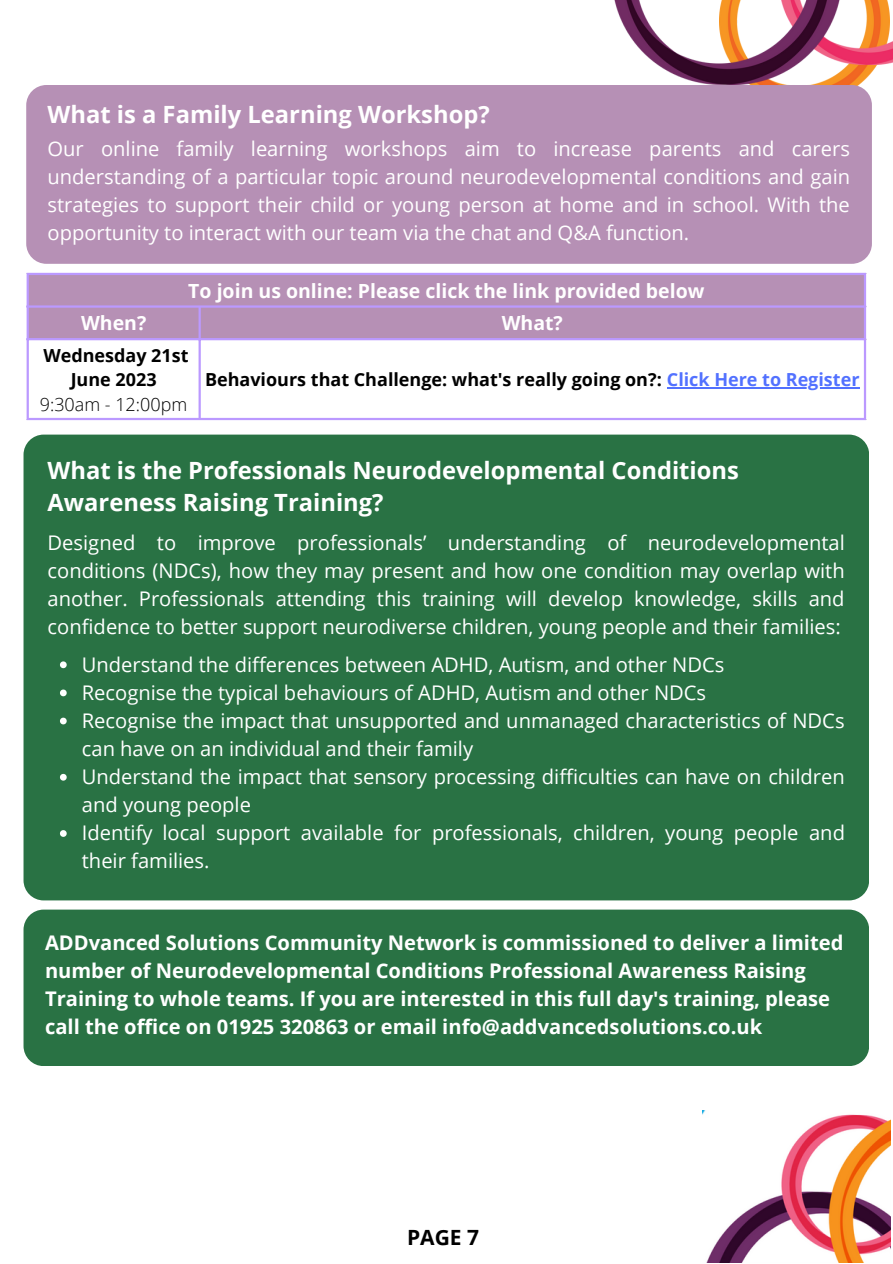
<style>
.page{position:relative;width:893px;height:1264px;background:#fff}
.page>*{position:absolute;margin:0;border:0;box-sizing:border-box;transform-origin:0 0}
.t1{font:700 23.7px/32.5px "Open Sans";color:#fff}
.t2{font:700 21px "Open Sans";color:#000}
.t3{font:20.1px/28px "Open Sans";color:#fff}
.t4{font:700 20.1px/28px "Open Sans";color:#fff}
.t5{font:700 19.5px "Open Sans";color:#fff}
.t6{font:700 18px "Open Sans";color:#000}
.t7{font:300 18px "Open Sans";color:#000}
.s1{color:#5271ff}
</style>
<div class="page">
<img style="left:702px;top:1110px;width:188px;height:152px">
<div style="left:679px;top:1118px;width:68px;height:55px;background:#fff"></div>
<img style="left:841px;top:64px;width:45px;height:38px">
<img style="left:841px;top:0;width:51px;height:64px">
<img style="left:614px;top:0;width:227px;height:85px">
<div style="left:24px;top:909px;width:844px;height:156px;background:#297244;border-radius:20px"></div>
<div style="left:26px;top:85px;width:845px;height:179px;background:#b690b5;border-radius:20px"></div>
<div style="left:29px;top:275px;width:834px;height:63px;background:#b690b5"></div>
<hr style="left:666px;top:387px;width:193px;height:1px;background:#5271ff">
<hr style="left:27px;top:275px;width:2px;height:143px;background:#b9f">
<hr style="left:198px;top:308px;width:3px;height:110px;background:#b9f">
<hr style="left:863px;top:275px;width:3px;height:143px;background:#b9f">
<hr style="left:27px;top:273px;width:839px;height:2px;background:#b9f">
<hr style="left:27px;top:305px;width:839px;height:3px;background:#b9f">
<hr style="left:27px;top:338px;width:839px;height:2px;background:#b9f">
<hr style="left:27px;top:418px;width:839px;height:2px;background:#b9f">
<div style="left:24px;top:434px;width:844px;height:466px;background:#297244;border-radius:20px"></div>
<svg style="left:60px;top:661px;width:7px;height:7px"></svg>
<svg style="left:60px;top:689px;width:7px;height:7px"></svg>
<svg style="left:60px;top:717px;width:7px;height:7px"></svg>
<svg style="left:60px;top:774px;width:7px;height:6px"></svg>
<svg style="left:60px;top:830px;width:7px;height:6px"></svg>
<p class="t1" style="left:48px;top:97px;width:443px">What is a Family Learning Workshop?</p>
<p class="t3" style="left:48px;top:134px;width:804px;text-align:justify">Our online family learning workshops aim to increase parents and carers understanding of a particular topic around neurodevelopmental conditions and gain strategies to support their child or young person at home and in school. With the opportunity to interact with our team via the chat and Q&amp;A function.</p>
<p class="t5" style="left:188px;top:277px;width:517px">To join us online: Please click the link provided below</p>
<p class="t5" style="left:81px;top:309px;width:67px">When?</p>
<p class="t5" style="left:501px;top:309px;width:63px">What?</p>
<p class="t6" style="left:43px;top:342px;width:147px">Wednesday 21st</p>
<p class="t6" style="left:71px;top:367px;width:87px">June 2023</p>
<p class="t7" style="left:40px;top:392px;width:149px">9:30am - 12:00pm</p>
<p class="t6" style="left:205px;top:367px;width:656px">Behaviours that Challenge: what's really going on?: <span class="s1">Click Here to Register</span></p>
<p class="t1" style="left:48px;top:453px;width:692px">What is the Professionals Neurodevelopmental Conditions<br>Awareness Raising Training?</p>
<p class="t3" style="left:48px;top:528px;width:798px;text-align:justify">Designed to improve professionals’ understanding of neurodevelopmental conditions (NDCs), how they may present and how one condition may overlap with another. Professionals attending this training will develop knowledge, skills and confidence to better support neurodiverse children, young people and their families:</p>
<p class="t3" style="left:82px;top:649px;width:644px">Understand the differences between ADHD, Autism, and other NDCs</p>
<p class="t3" style="left:82px;top:678px;width:626px">Recognise the typical behaviours of ADHD, Autism and other NDCs</p>
<p class="t3" style="left:82px;top:706px;width:764px">Recognise the impact that unsupported and unmanaged characteristics of NDCs can have on an individual and their family</p>
<p class="t3" style="left:82px;top:762px;width:764px">Understand the impact that sensory processing difficulties can have on children and young people</p>
<p class="t3" style="left:82px;top:818px;width:764px">Identify local support available for professionals, children, young people and their families.</p>
<p class="t4" style="left:45px;top:928px;width:800px">ADDvanced Solutions Community Network is commissioned to deliver a limited number of Neurodevelopmental Conditions Professional Awareness Raising Training to whole teams. If you are interested in this full day's training, please call the office on 01925 320863 or email info@addvancedsolutions.co.uk</p>
<p class="t2" style="left:407px;top:1222px;width:73px">PAGE 7</p>
</div>
